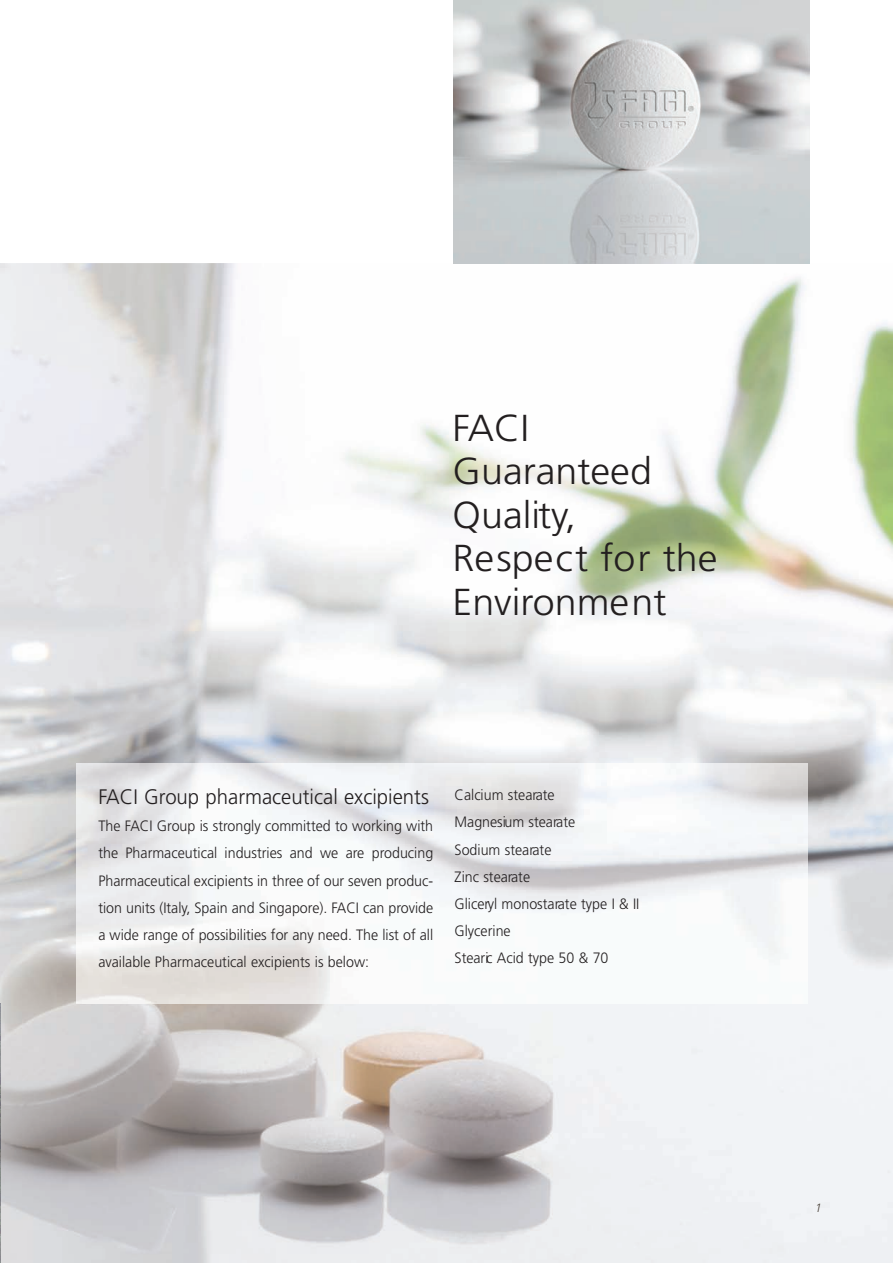
<style>
.page{position:relative;width:893px;height:1263px;background:#fff}
.page>*{position:absolute;margin:0;border:0;box-sizing:border-box;transform-origin:0 0}
.t1{font:300 37.5px/43.5px "Frutiger";color:#231f20;scale:1.05 1}
.t2{font:300 21px "Frutiger";color:#231f20}
.t3{font:300 15px/27.2px "Frutiger";color:#231f20;text-align:justify;scale:.95 1}
.t4{font:italic 300 12px "Frutiger";color:#493f37}
</style>
<div class="page">
<img style="left:0;top:263px;width:893px;height:1000px">
<img style="left:77px;top:763px;width:731px;height:240px">
<img style="left:453px;top:0;width:356px;height:264px">
<h1 class="t1" style="left:453px;top:409px;width:254px">FACI<br>Guaranteed<br>Quality,<br>Respect for the<br>Environment</h1>
<h2 class="t2" style="left:98px;top:788px;width:332px">FACI Group pharmaceutical excipients</h2>
<p class="t3" style="left:98px;top:814px;width:354px">The FACI Group is strongly committed to working with the Pharmaceutical industries and we are producing Pharmaceutical excipients in three of our seven produc&shy;tion units (Italy, Spain and Singapore). FACI can provide a wide range of possibilities for any need. The list of all available Pharmaceutical excipients is below:</p>
<p class="t3" style="left:454px;top:783px;width:196px;text-align:left">Calcium stearate<br>Magnesium stearate<br>Sodium stearate<br>Zinc stearate<br>Gliceryl monostarate type I &amp; II<br>Glycerine<br>Stearic Acid type 50 &amp; 70</p>
<p class="t4" style="left:815px;top:1203px;width:8px">1</p>
</div>
